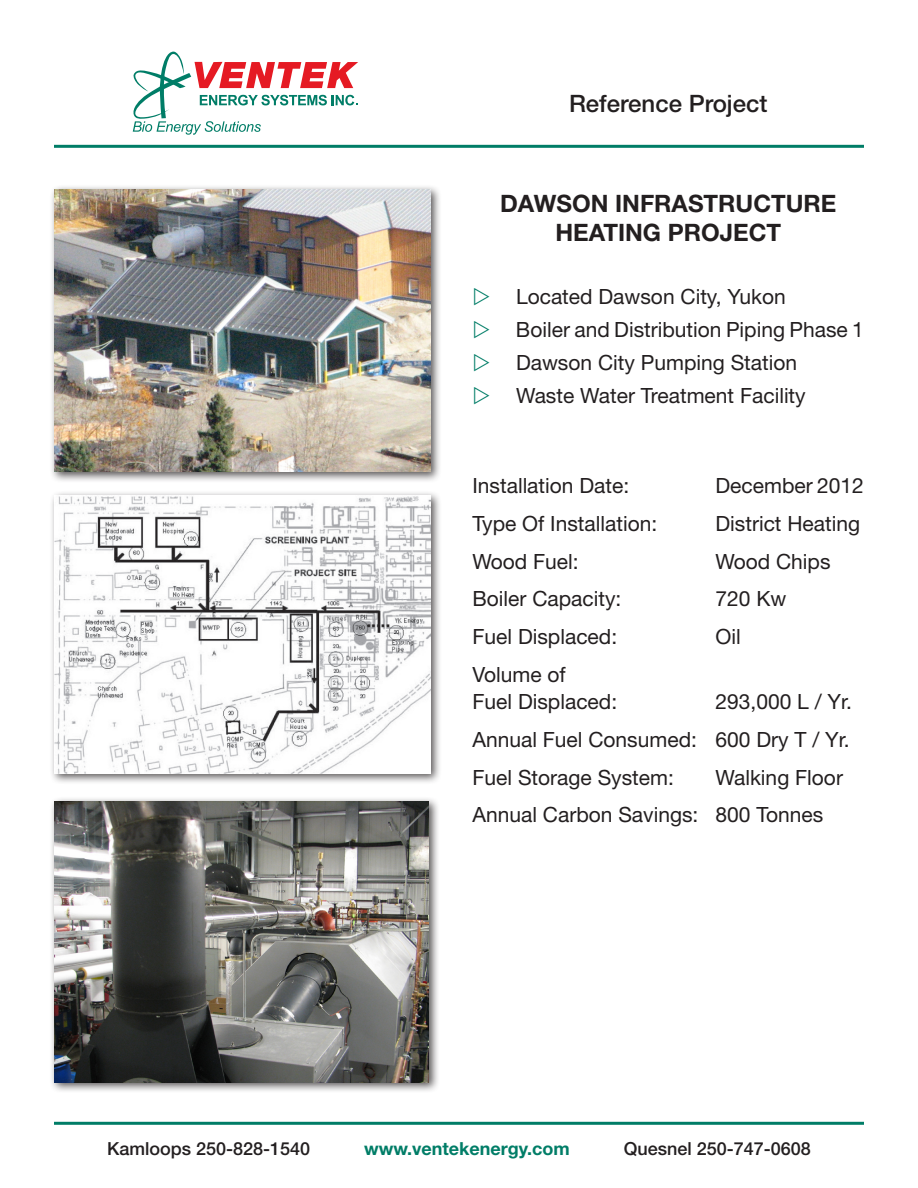
<style>
.page{position:relative;width:918px;height:1188px;background:#fff}
.page>*{position:absolute;margin:0;border:0;box-sizing:border-box;transform-origin:0 0}
.t1{font:700 24px/28.8px "Helvetica Neue";color:#231f20;text-align:center}
.t2{font:500 24px "Helvetica Neue";color:#231f20}
.t3{font:21px "Helvetica Neue";color:#231f20}
.t4{font:500 18px "Helvetica Neue";color:#231f20}
.t5{font:700 18px "Helvetica Neue";color:#007d67}
</style>
<div class="page">
<svg style="left:132px;top:52px;width:226px;height:83px"></svg>
<hr style="left:54px;top:1122px;width:810px;height:3px;background:#007d67">
<hr style="left:54px;top:145px;width:810px;height:3px;background:#007d67">
<div style="left:49px;top:184px;width:393px;height:299px;background:#231f20;opacity:.75"></div>
<img style="left:54px;top:189px;width:377px;height:283px">
<div style="left:49px;top:490px;width:393px;height:295px;background:#231f20;opacity:.75"></div>
<img style="left:54px;top:495px;width:377px;height:279px">
<div style="left:49px;top:796px;width:391px;height:298px;background:#231f20;opacity:.75"></div>
<img style="left:54px;top:801px;width:375px;height:281px">
<p class="t2" style="left:569px;top:89px;width:200px">Reference Project</p>
<p class="t1" style="left:500px;top:189px;width:338px">DAWSON IN FRASTRUCTURE<br>HEATING PROJECT</p>
<p class="t3" style="left:516px;top:284px;width:271px">Located Dawson City, Yukon</p>
<p class="t3" style="left:516px;top:317px;width:349px">Boiler and Distribution Piping Phase 1</p>
<p class="t3" style="left:516px;top:350px;width:283px">Dawson City Pumping Station</p>
<p class="t3" style="left:516px;top:383px;width:291px">Waste Water Treatment Facility</p>
<p class="t3" style="left:472px;top:473px;width:158px">Installation Date:</p>
<p class="t3" style="left:715px;top:473px;width:150px">December 2012</p>
<p class="t3" style="left:472px;top:511px;width:186px">Type Of Installation:</p>
<p class="t3" style="left:715px;top:511px;width:146px">District Heating</p>
<p class="t3" style="left:472px;top:549px;width:108px">Wood Fuel:</p>
<p class="t3" style="left:715px;top:549px;width:117px">Wood Chips</p>
<p class="t3" style="left:472px;top:586px;width:150px">Boiler Capacity:</p>
<p class="t3" style="left:715px;top:586px;width:72px">720 Kw</p>
<p class="t3" style="left:472px;top:624px;width:146px">Fuel Displaced:</p>
<p class="t3" style="left:715px;top:624px;width:27px">Oil</p>
<p class="t3" style="left:472px;top:662px;width:95px">Volume of</p>
<p class="t3" style="left:472px;top:689px;width:146px">Fuel Displaced:</p>
<p class="t3" style="left:715px;top:689px;width:138px">293,000 L / Yr.</p>
<p class="t3" style="left:472px;top:727px;width:379px">Annual Fuel Consumed: 600 Dry T / Yr.</p>
<p class="t3" style="left:472px;top:765px;width:203px">Fuel Storage System:</p>
<p class="t3" style="left:715px;top:765px;width:129px">Walking Floor</p>
<p class="t3" style="left:472px;top:802px;width:352px">Annual Carbon Savings: 800 Tonnes</p>
<p class="t4" style="left:107px;top:1138px;width:205px">Kamloops 250-828-1540</p>
<p class="t5" style="left:364px;top:1137px;width:207px">WWW.VENTEKENERGY.COM</p>
<p class="t4" style="left:624px;top:1138px;width:189px">Quesnel 250-747-0608</p>
</div>
